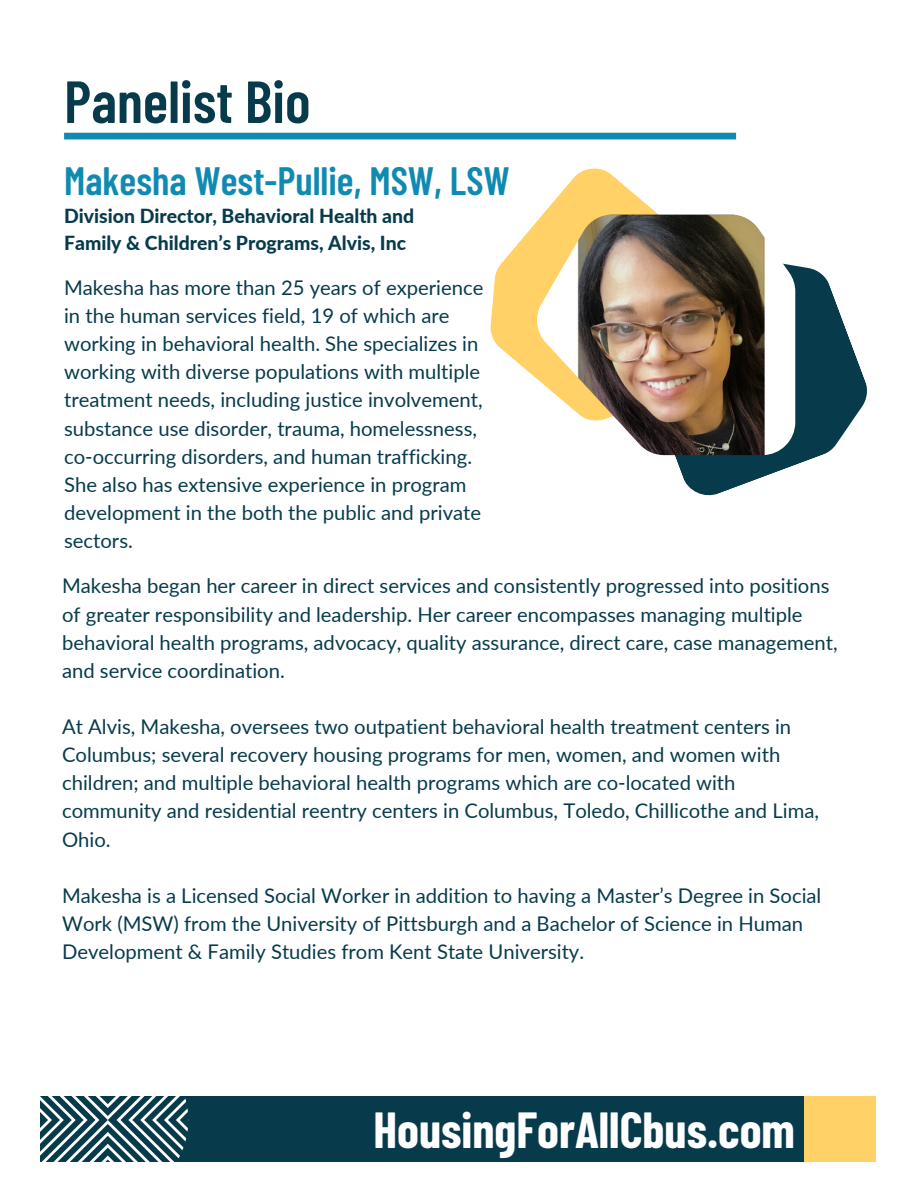
<style>
.page{position:relative;width:918px;height:1188px;background:#fff}
.page>*{position:absolute;margin:0;border:0;box-sizing:border-box;transform-origin:0 0}
.t1{font:600 59.25px "Barlow Condensed";color:#073b4c}
.t2{font:700 49.5px "Barlow Condensed";color:#fff}
.t3{font:600 39.45px "Barlow Condensed";color:#118ab2}
.t4{font:20.25px/28.2px "Lato";color:#073b4c}
.t5{font:800 19.35px/27px "Lato";color:#073b4c}
</style>
<div class="page">
<div style="left:64px;top:133px;width:672px;height:6px;background:#118ab2"></div>
<div style="left:40px;top:1096px;width:764px;height:66px;background:#073b4c"></div>
<div style="left:804px;top:1096px;width:71px;height:66px;background:#ffd166"></div>
<svg style="left:490px;top:168px;width:202px;height:211px"></svg>
<svg style="left:662px;top:265px;width:205px;height:231px;fill:#073b4c"></svg>
<img style="left:537px;top:215px;width:258px;height:240px">
<svg style="left:40px;top:1096px;width:149px;height:66px"></svg>
<h4 class="t1" style="left:64px;top:64px;width:248px">Panelist Bio</h4>
<p class="t3" style="left:64px;top:156px;width:447px">Makesha West-Pullie, MSW, LSW</p>
<p class="t5" style="left:64px;top:202px;width:352px">Division Director, Behavioral Health and<br>Family &amp; Children’s Programs, Alvis, Inc</p>
<h1 class="t4" style="left:64px;top:273px;width:421px">Makesha has more than 25 years of experience in the human services field, 19 of which are working in behavioral health. She specializes in working with diverse populations with multiple treatment needs, including justice involvement, substance use disorder, trauma, homelessness, co-occurring disorders, and human trafficking.<br>She also has extensive experience in program development in the both the public and private sectors.</h1>
<p class="t4" style="left:62px;top:572px;width:769px">Makesha began her career in direct services and consistently progressed into positions</p>
<p class="t4" style="left:62px;top:600px;width:742px">of greater responsibility and leadership. Her career encompasses managing multiple</p>
<p class="t4" style="left:62px;top:628px;width:777px">behavioral health programs, advocacy, quality assurance, direct care, case management, and service coordination.</p>
<p class="t4" style="left:62px;top:712px;width:731px">At Alvis, Makesha, oversees two outpatient behavioral health treatment centers in</p>
<p class="t4" style="left:62px;top:740px;width:720px">Columbus; several recovery housing programs for men, women, and women with</p>
<p class="t4" style="left:62px;top:768px;width:759px">children; and multiple behavioral health programs which are co-located with community and residential reentry centers in Columbus, Toledo, Chillicothe and Lima,<br>Ohio.</p>
<p class="t4" style="left:62px;top:881px;width:761px">Makesha is a Licensed Social Worker in addition to having a Master’s Degree in Social</p>
<p class="t4" style="left:62px;top:909px;width:743px">Work (MSW) from the University of Pittsburgh and a Bachelor of Science in Human</p>
<p class="t4" style="left:62px;top:937px;width:524px">Development &amp; Family Studies from Kent State University.</p>
<p class="t2" style="left:373px;top:1099px;width:423px">HousingForAllCbus.com</p>
</div>
